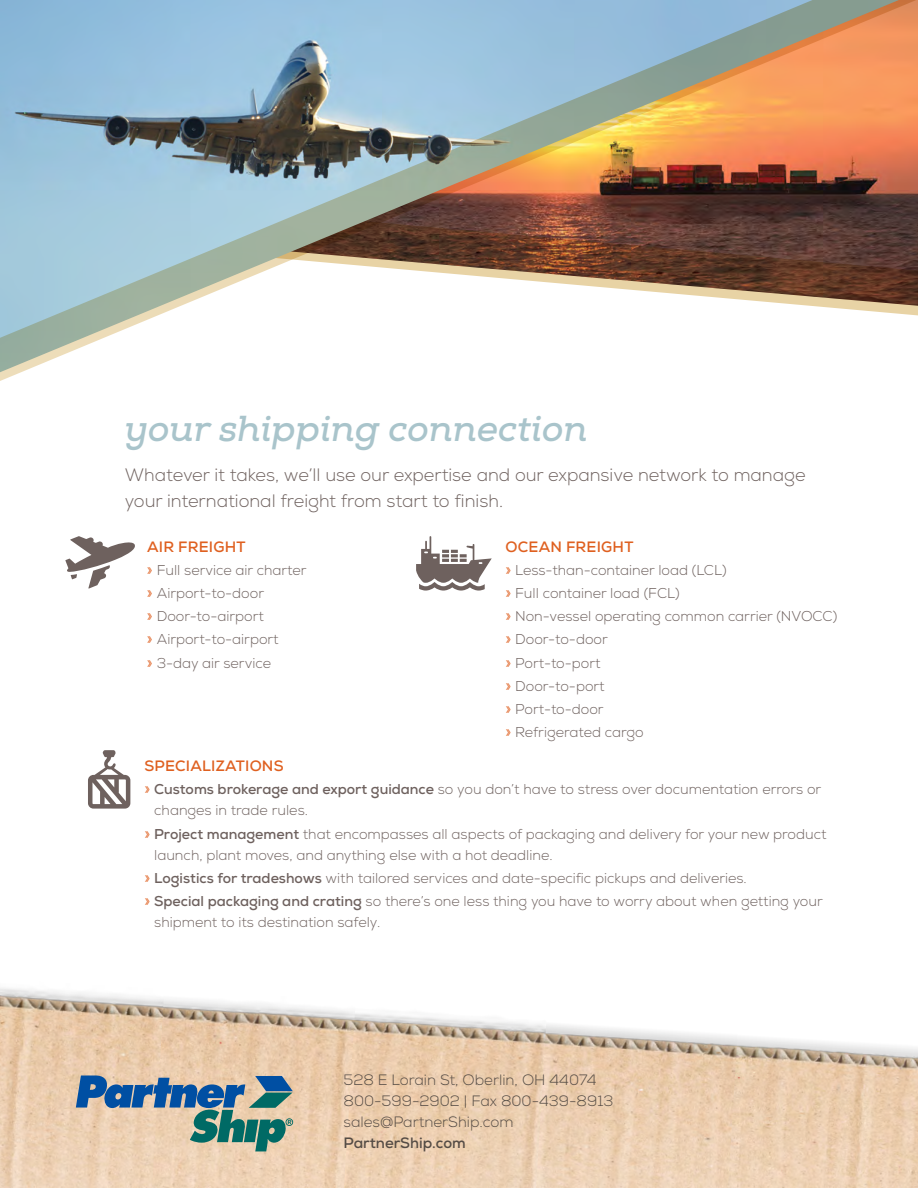
<style>
.page{position:relative;width:918px;height:1188px;background:#fff}
.page>*{position:absolute;margin:0;border:0;box-sizing:border-box;transform-origin:0 0}
.t1{font:italic 700 36px "Nexa Slab";color:#a9c4cb}
.t2{font:300 18px/25.5px "Nexa";color:#6e615e}
.t3{font:300 15px/21px "Nexa";color:#554c45}
.t4{font:700 15px "Nexa";letter-spacing:.015em;color:#df6020}
.t5{font:700 15px "Nexa";color:#554c45}
.t6{font:300 14.25px/23.1px "Nexa";color:#6e615e}
.s1{font-size:15px;color:#df6020}
.s2{font-weight:700}
</style>
<div class="page">
<img style="left:0;top:988px;width:918px;height:200px">
<img style="left:0;top:0;width:918px;height:381px">
<svg style="left:76px;top:1076px;width:217px;height:75px"></svg>
<svg style="left:88px;top:750px;width:42px;height:59px"></svg>
<svg style="left:65px;top:536px;width:70px;height:53px"></svg>
<svg style="left:416px;top:536px;width:76px;height:55px"></svg>
<h1 class="t1" style="left:125px;top:406px;width:464px">your shipping connection</h1>
<p class="t2" style="left:125px;top:463px;width:682px">Whatever it takes, we’ll use our expertise and our expansive network to manage your international freight from start to finish.</p>
<p class="t4" style="left:147px;top:537px;width:100px">AIR FREIGHT</p>
<p class="t6" style="left:147px;top:559px;width:161px"><span class="s1">»</span> Full service air charter <span class="s1">»</span> Airport-to-door<br><span class="s1">»</span> Door-to-airport<br><span class="s1">»</span> Airport-to-airport<br><span class="s1">»</span> 3-day air service</p>
<p class="t4" style="left:506px;top:537px;width:129px">OCEAN FREIGHT</p>
<p class="t6" style="left:505px;top:559px;width:333px"><span class="s1">»</span> Less-than-container load (LCL)<br><span class="s1">»</span> Full container load (FCL)<br><span class="s1">»</span> Non-vessel operating common carrier (NVOCC) <span class="s1">»</span> Door-to-door<br><span class="s1">»</span> Port-to-port<br><span class="s1">»</span> Door-to-port<br><span class="s1">»</span> Port-to-door<br><span class="s1">»</span> Refrigerated cargo</p>
<p class="t4" style="left:145px;top:757px;width:141px">SPECIALIZATIONS</p>
<p class="t6" style="left:154px;top:779px;width:669px;line-height:21px;text-indent:-10px"><span class="s1">»</span> <span class="s2">Customs brokerage and export guidance</span> so you don’t have to stress over documentation errors or changes in trade rules.</p>
<p class="t6" style="left:154px;top:824px;width:674px;line-height:21px;text-indent:-10px"><span class="s1">»</span> <span class="s2">Project management</span> that encompasses all aspects of packaging and delivery for your new product launch, plant moves, and anything else with a hot deadline.</p>
<p class="t6" style="left:144px;top:867px;width:680px"><span class="s1">»</span> <span class="s2">Logistics for tradeshows</span> with tailored services and date-specific pickups and deliveries.<br><span class="s1">»</span> <span class="s2">Special packaging and crating</span> so there’s one less thing you have to worry about when getting your</p>
<p class="t6" style="left:154px;top:911px;width:228px">shipment to its destination safely.</p>
<p class="t3" style="left:344px;top:1070px;width:271px">528 E Lorain St, Oberlin, OH 44074<br>800-599-2902 | Fax 800-439-8913 sales@PartnerShip.com</p>
<p class="t5" style="left:344px;top:1134px;width:124px">PartnerShip.com</p>
</div>
